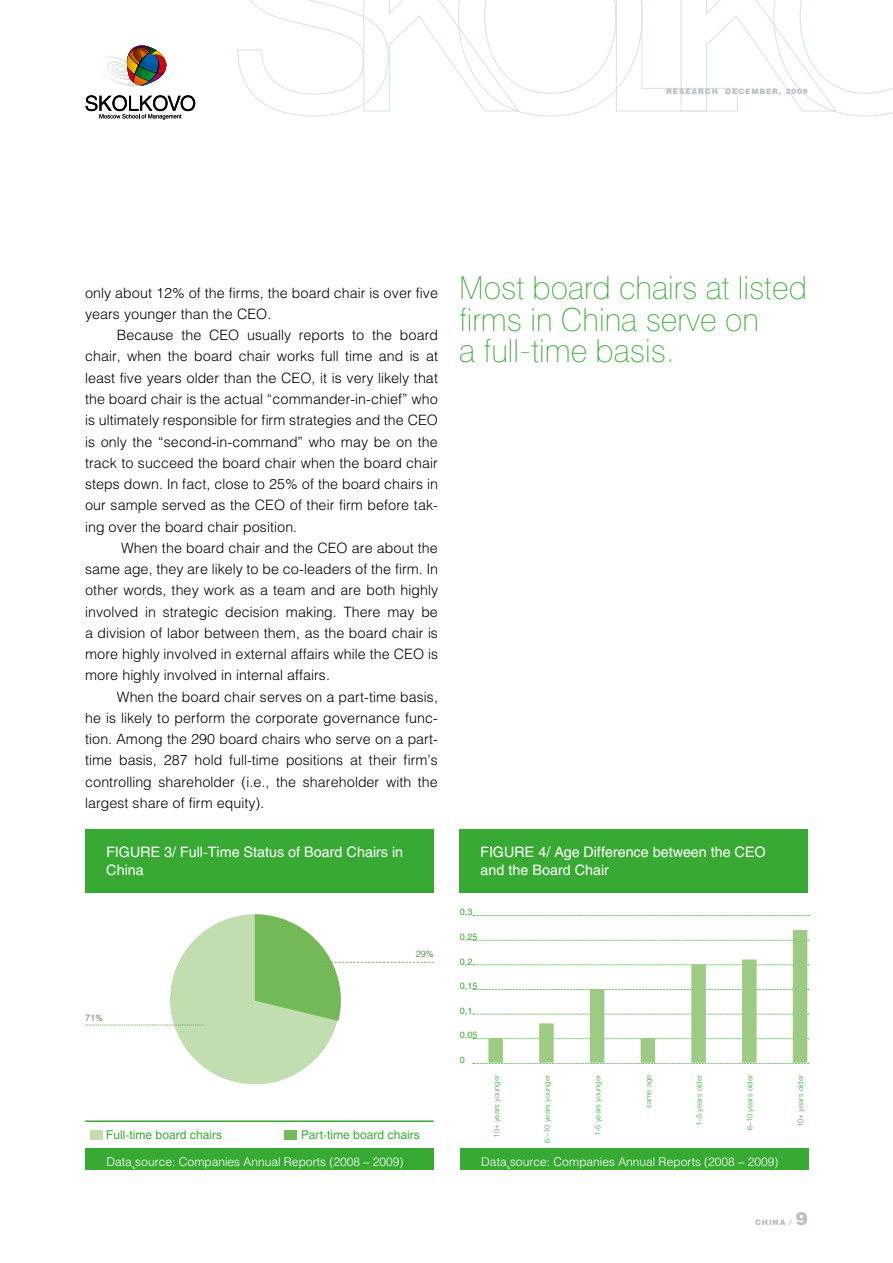
<style>
.page{position:relative;width:893px;height:1263px;background:#fff}
.page>*{position:absolute;margin:0;border:0;box-sizing:border-box;transform-origin:0 0}
.t1{font:100 31.5px/31.5px "Helios";color:#38aa34}
.t2{font:900 18px "Helios";color:#b7c0c6}
.t3{font:300 14.25px/21.3px "Helios";letter-spacing:.005em;color:#000;text-align:justify}
.t4{font:14.25px/18px "Helios";letter-spacing:.01em;color:#fff}
.t5{font:300 12px "Helios";color:#fff}
.t6{font:12px "Helios";color:#38aa34}
.t7{font:9px "Helios";color:#38aa34}
.t8{font:300 9px "Helios";color:#277822}
.t9{font:300 7.5px "Helios";color:#38aa34}
.t10{font:900 7.5px "Helios";letter-spacing:.11em;color:#b7c0c6}
</style>
<div class="page">
<svg style="left:237px;top:0;width:656px;height:116px"></svg>
<svg style="left:86px;top:95px;width:109px;height:25px"></svg>
<svg style="left:107px;top:45px;width:60px;height:41px"></svg>
<div style="left:85px;top:1148px;width:349px;height:21px;background:#38aa34"></div>
<div style="left:85px;top:829px;width:349px;height:64px;background:#38aa34"></div>
<hr style="left:85px;top:1120px;width:349px;height:2px;background:#38aa34">
<div style="left:170px;top:914px;width:170px;height:170px;background:#c2ddaf;border-radius:50%"></div>
<svg style="left:85px;top:1025px;width:118px;height:1px"></svg>
<svg style="left:255px;top:914px;width:179px;height:107px"></svg>
<div style="left:90px;top:1130px;width:13px;height:9px;background:#c2ddaf"></div>
<div style="left:284px;top:1130px;width:13px;height:9px;background:#73b958"></div>
<div style="left:460px;top:1148px;width:348px;height:21px;background:#38aa34"></div>
<svg style="left:473px;top:915px;width:336px;height:1px"></svg>
<div style="left:459px;top:829px;width:349px;height:64px;background:#38aa34"></div>
<svg style="left:473px;top:930px;width:336px;height:134px"></svg>
<p class="t10" style="left:666px;top:86px;width:143px">RESEARCH DECEMBER, 2009</p>
<p class="t3" style="left:85px;top:282px;width:354px">only about 12% of the firms, the board chair is over five years younger than the CEO.</p>
<p class="t3" style="left:85px;top:324px;width:354px;text-indent:32px">Because the CEO usually reports to the board chair, when the board chair works full time and is at least five years older than the CEO, it is very likely that the board chair is the actual “commander-in-chief” who is ultimately responsible for firm strategies and the CEO is only the “second-in-command” who may be on the track to succeed the board chair when the board chair steps down. In fact, close to 25% of the board chairs in our sample served as the CEO of their firm before tak&shy;ing over the board chair position.</p>
<p class="t3" style="left:85px;top:537px;width:354px;text-indent:36px">When the board chair and the CEO are about the same age, they are likely to be co-leaders of the firm. In other words, they work as a team and are both highly involved in strategic decision making. There may be a division of labor between them, as the board chair is more highly involved in external affairs while the CEO is more highly involved in internal affairs.</p>
<p class="t3" style="left:85px;top:686px;width:354px;text-indent:32px">When the board chair serves on a part-time basis, he is likely to perform the corporate governance func&shy;tion. Among the 290 board chairs who serve on a part&shy;time basis, 287 hold full-time positions at their firm’s controlling shareholder (i.e., the shareholder with the largest share of firm equity).</p>
<p class="t4" style="left:106px;top:843px;width:298px">Figure 3/ Full-Time Status of Board Chairs in<br>China</p>
<p class="t8" style="left:85px;top:1012px;width:20px">71%</p>
<p class="t8" style="left:416px;top:948px;width:20px">29%</p>
<p class="t6" style="left:106px;top:1127px;width:146px">Full-time board chairs P</p>
<p class="t6" style="left:309px;top:1127px;width:113px">art-time board chairs</p>
<p class="t5" style="left:107px;top:1155px;width:299px">Data˛source: Companies Annual Reports (2008 – 2009)</p>
<h1 class="t1" style="left:459px;top:272px;width:349px">Most board chairs at listed firms in China serve on<br>a full-time basis.</h1>
<p class="t4" style="left:480px;top:843px;width:266px">Figure 4/ Age Difference between the CEO and the Board Chair</p>
<p class="t7" style="left:460px;top:906px;width:14px">0,3</p>
<p class="t7" style="left:460px;top:931px;width:19px">0,25</p>
<p class="t7" style="left:460px;top:956px;width:14px">0,2</p>
<p class="t7" style="left:460px;top:980px;width:19px">0,15</p>
<p class="t7" style="left:460px;top:1005px;width:14px">0,1</p>
<p class="t7" style="left:460px;top:1029px;width:19px">0,05</p>
<p class="t7" style="left:460px;top:1054px;width:7px">0</p>
<p class="t9" style="left:492px;top:1138px;width:65px;rotate:-90deg">10+ years younger</p>
<p class="t9" style="left:543px;top:1143px;width:70px;rotate:-90deg">6-–10 years younger</p>
<p class="t9" style="left:593px;top:1136px;width:63px;rotate:-90deg">1–5 years younger</p>
<p class="t9" style="left:644px;top:1108px;width:35px;rotate:-90deg">same age</p>
<p class="t9" style="left:695px;top:1126px;width:53px;rotate:-90deg">1–5 years older</p>
<p class="t9" style="left:745px;top:1130px;width:57px;rotate:-90deg">6–10 years older</p>
<p class="t9" style="left:796px;top:1127px;width:54px;rotate:-90deg">10+ years older</p>
<p class="t5" style="left:481px;top:1155px;width:299px">Data˛source: Companies Annual Reports (2008 – 2009)</p>
<p class="t10" style="left:755px;top:1217px;width:38px">CHINA /</p>
<p class="t2" style="left:796px;top:1206px;width:14px">9</p>
</div>
